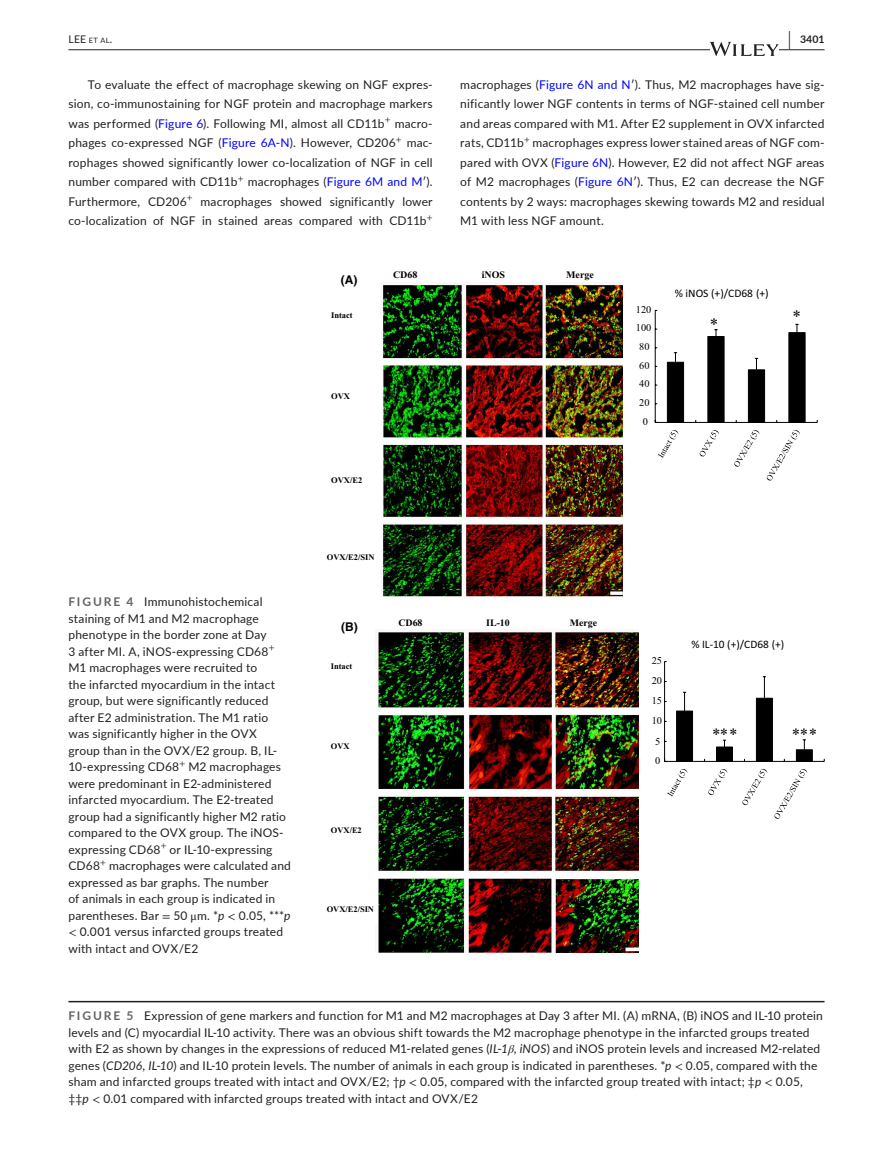
<style>
.page{position:relative;width:893px;height:1174px;background:#fff}
.page>*{position:absolute;margin:0;border:0;box-sizing:border-box;transform-origin:0 0}
.t1{font:17.1px "Times New Roman";color:#000}
.t2{font:16.8px "Times New Roman";color:#000}
.t3{font:12px/16.5px "Lato";letter-spacing:.015em;color:#231f20}
.t4{font:700 12px "Helvetica";color:#000}
.t5{font:11.55px "Calibri";color:#000}
.t6{font:11.4px "Calibri";color:#000}
.t7{font:10.5px "Lato";color:#231f20}
.t8{font:700 10.5px "Lato";color:#231f20}
.t9{font:10.35px "Times New Roman";color:#000}
.t10{font:700 10.05px "Times New Roman";color:#000}
.t11{font:700 9.9px "Times New Roman";color:#000}
.t12{font:700 8.55px "Times New Roman";color:#000}
.t13{font:700 8.4px "Times New Roman";color:#000}
.t14{font:8.4px "STIX";color:#231f20}
.s1{font-size:7.35px}
.s2{font-size:19.5px}
.s3{color:#00f}
.s4{font-weight:700;color:#636366}
.s5{font-family:"STIX"}
.s6{font-style:italic}
.s7{font-family:"STIX";font-style:italic}
</style>
<div class="page">
<hr style="left:68px;top:49px;width:756px;height:1px;background:#231f20">
<svg style="left:710px;top:42px;width:69px;height:14px"></svg>
<div style="left:667px;top:362px;width:17px;height:61px;background:#000"></div>
<div style="left:708px;top:336px;width:16px;height:87px;background:#000"></div>
<div style="left:748px;top:369px;width:17px;height:54px;background:#000"></div>
<div style="left:789px;top:332px;width:16px;height:91px;background:#000"></div>
<svg style="left:674px;top:352px;width:3px;height:10px"></svg>
<svg style="left:714px;top:329px;width:4px;height:7px"></svg>
<svg style="left:755px;top:358px;width:3px;height:12px"></svg>
<svg style="left:795px;top:324px;width:4px;height:9px"></svg>
<hr style="left:655px;top:310px;width:1px;height:112px;background:#000">
<hr style="left:655px;top:422px;width:162px;height:1px;background:#000">
<svg style="left:658px;top:430px;width:20px;height:28px"></svg>
<svg style="left:700px;top:430px;width:19px;height:26px"></svg>
<svg style="left:734px;top:430px;width:25px;height:37px"></svg>
<svg style="left:767px;top:430px;width:33px;height:50px"></svg>
<img style="left:380px;top:282px;width:242px;height:314px">
<div style="left:676px;top:711px;width:17px;height:50px;background:#000;border:1px solid #000"></div>
<div style="left:716px;top:746px;width:17px;height:15px;background:#000;border:1px solid #000"></div>
<div style="left:756px;top:698px;width:17px;height:63px;background:#000"></div>
<div style="left:796px;top:749px;width:17px;height:12px;background:#000;border:1px solid #000"></div>
<svg style="left:683px;top:692px;width:3px;height:19px"></svg>
<svg style="left:763px;top:676px;width:3px;height:22px"></svg>
<svg style="left:803px;top:739px;width:3px;height:10px"></svg>
<hr style="left:664px;top:661px;width:1px;height:100px;background:#000">
<hr style="left:665px;top:761px;width:159px;height:1px;background:#000">
<svg style="left:667px;top:769px;width:20px;height:28px"></svg>
<svg style="left:708px;top:769px;width:19px;height:26px"></svg>
<svg style="left:742px;top:769px;width:25px;height:36px"></svg>
<svg style="left:774px;top:769px;width:33px;height:50px"></svg>
<img style="left:377px;top:630px;width:262px;height:322px">
<hr style="left:68px;top:1001px;width:756px;height:1px;background:#231f20">
<p class="t7" style="left:68px;top:31px;width:45px">LEE <span class="s1">et al</span>.</p>
<p class="t8" style="left:789px;top:31px;width:37px"><span class="s2">|</span> 3401</p>
<p class="t3" style="left:68px;top:74px;width:366px;line-height:19.5px;text-align:justify;text-indent:20px">To evaluate the effect of macrophage skewing on NGF expres&shy;sion, co-immunostaining for NGF protein and macrophage markers was performed (<span class="s3">Figure 6</span>). Following MI, almost all CD11b</p>
<p class="t3" style="left:460px;top:74px;width:366px;line-height:19.5px;text-align:justify">macrophages (<span class="s3">Figure 6N and N</span>′). Thus, M2 macrophages have sig&shy;nificantly lower NGF contents in terms of NGF-stained cell number and areas compared with M1. After E2 supplement in OVX infarcted rats, CD11b</p>
<p class="t14" style="left:385px;top:114px;width:7px">+</p>
<p class="t3" style="left:68px;top:113px;width:366px;line-height:19.5px;text-indent:326px">macro&shy;phages co-expressed NGF (<span class="s3">Figure 6A-N</span>). However, CD206</p>
<p class="t14" style="left:396px;top:133px;width:7px">+</p>
<p class="t3" style="left:68px;top:132px;width:366px;line-height:19.5px;text-align:justify;text-indent:338px">mac&shy;rophages showed significantly lower co-localization of NGF in cell number compared with CD11b</p>
<p class="t14" style="left:524px;top:133px;width:7px">+</p>
<p class="t3" style="left:460px;top:132px;width:366px;line-height:19.5px;text-align:justify;text-indent:72px">macrophages express lower stained areas of NGF com&shy;pared with OVX (<span class="s3">Figure 6N</span>). However, E2 did not affect NGF areas of M2 macrophages (<span class="s3">Figure 6N</span>′). Thus, E2 can decrease the NGF contents by 2 ways: macrophages skewing towards M2 and residual M1 with less NGF amount.</p>
<p class="t14" style="left:238px;top:172px;width:7px">+</p>
<p class="t3" style="left:248px;top:173px;width:186px">macrophages (<span class="s3">Figure 6M and M</span>′).</p>
<p class="t3" style="left:68px;top:192px;width:120px">Furthermore, CD206</p>
<p class="t14" style="left:187px;top:192px;width:7px">+</p>
<p class="t3" style="left:68px;top:191px;width:366px;line-height:19.5px;text-indent:132px">macrophages showed significantly lower co-localization of NGF in stained areas compared with CD11b</p>
<p class="t14" style="left:427px;top:211px;width:7px">+</p>
<p class="t3" style="left:68px;top:593px;width:201px"><span class="s4">FIGURE 4</span> Immunohistochemical staining of M1 and M2 macrophage phenotype in the border zone at Day 3 after MI. A, iNOS-expressing CD68</p>
<p class="t14" style="left:269px;top:641px;width:7px">+</p>
<p class="t3" style="left:68px;top:659px;width:210px">M1 macrophages were recruited to the infarcted myocardium in the intact group, but were significantly reduced after E2 administration. The M1 ratio was significantly higher in the OVX group than in the OVX/E2 group. B, IL-10-expressing CD68</p>
<p class="t14" style="left:180px;top:757px;width:7px">+</p>
<p class="t3" style="left:68px;top:758px;width:219px;text-indent:120px">M2 macrophages were predominant in E2-administered infarcted myocardium. The E2-treated group had a significantly higher M2 ratio compared to the OVX group. The iNOS&shy;expressing CD68</p>
<p class="t14" style="left:161px;top:839px;width:7px">+</p>
<p class="t3" style="left:170px;top:840px;width:104px">or IL-10-expressing</p>
<p class="t3" style="left:68px;top:857px;width:33px">CD68</p>
<p class="t14" style="left:100px;top:856px;width:7px">+</p>
<p class="t3" style="left:68px;top:857px;width:224px;text-indent:41px">macrophages were calculated and expressed as bar graphs. The number<br>of animals in each group is indicated in parentheses. Bar <span class="s5">=</span> 50 <span class="s5">μ</span>m. *<span class="s6">p</span> <span class="s5">&lt;</span> 0.05, ***<span class="s6">p </span><span class="s5">&lt;</span> 0.001 versus infarcted groups treated with intact and OVX/E2</p>
<p class="t4" style="left:341px;top:272px;width:18px">(A)</p>
<p class="t12" style="left:331px;top:310px;width:23px">Intact</p>
<p class="t12" style="left:331px;top:391px;width:20px">OVX</p>
<p class="t10" style="left:393px;top:269px;width:26px">CD68</p>
<p class="t10" style="left:482px;top:269px;width:25px">iNOS</p>
<p class="t10" style="left:566px;top:269px;width:29px">Merge</p>
<p class="t12" style="left:331px;top:475px;width:33px">OVX/E2</p>
<p class="t12" style="left:327px;top:552px;width:49px">OVX/E2/SIN</p>
<p class="t4" style="left:341px;top:620px;width:18px">(B)</p>
<p class="t13" style="left:331px;top:661px;width:23px">Intact</p>
<p class="t11" style="left:398px;top:617px;width:26px">CD68</p>
<p class="t11" style="left:486px;top:617px;width:25px">IL-10</p>
<p class="t11" style="left:570px;top:617px;width:29px">Merge</p>
<p class="t13" style="left:331px;top:741px;width:20px">OVX</p>
<p class="t13" style="left:331px;top:825px;width:32px">OVX/E2</p>
<p class="t13" style="left:327px;top:904px;width:49px">OVX/E2/SIN</p>
<p class="t9" style="left:636px;top:302px;width:17px">120</p>
<p class="t9" style="left:636px;top:321px;width:17px">100</p>
<p class="t9" style="left:639px;top:340px;width:12px">80</p>
<p class="t9" style="left:639px;top:358px;width:12px">60</p>
<p class="t9" style="left:639px;top:377px;width:12px">40</p>
<p class="t9" style="left:639px;top:396px;width:12px">20</p>
<p class="t9" style="left:643px;top:414px;width:7px">0</p>
<p class="t5" style="left:675px;top:285px;width:95px">% iNOS (+)/CD68 (+)</p>
<h1 class="t1" style="left:710px;top:312px;width:10px">*</h1>
<h1 class="t1" style="left:792px;top:304px;width:10px">*</h1>
<p class="t9" style="left:652px;top:653px;width:12px">25</p>
<p class="t9" style="left:652px;top:673px;width:12px">20</p>
<p class="t9" style="left:652px;top:693px;width:12px">15</p>
<p class="t9" style="left:652px;top:713px;width:12px">10</p>
<p class="t9" style="left:655px;top:734px;width:7px">5</p>
<p class="t9" style="left:655px;top:753px;width:7px">0</p>
<p class="t6" style="left:691px;top:636px;width:94px">% IL-10 (+)/CD68 (+)</p>
<h2 class="t2" style="left:712px;top:723px;width:27px">***</h2>
<h2 class="t2" style="left:792px;top:723px;width:27px">***</h2>
<p class="t3" style="left:68px;top:1007px;width:756px"><span class="s4">FIGURE 5</span> Expression of gene markers and function for M1 and M2 macrophages at Day 3 after MI. (A) mRNA, (B) iNOS and IL-10 protein levels and (C) myocardial IL-10 activity. There was an obvious shift towards the M2 macrophage phenotype in the infarcted groups treated with E2 as shown by changes in the expressions of reduced M1-related genes (<span class="s6">IL</span>-<span class="s6">1</span><span class="s7">β</span>, <span class="s6">iNOS</span>) and iNOS protein levels and increased M2-related genes (<span class="s6">CD206</span>, <span class="s6">IL</span>-<span class="s6">10</span>) and IL-10 protein levels. The number of animals in each group is indicated in parentheses. *<span class="s6">p</span> <span class="s5">&lt;</span> 0.05, compared with the sham and infarcted groups treated with intact and OVX/E2; †<span class="s6">p</span> <span class="s5">&lt;</span> 0.05, compared with the infarcted group treated with intact; ‡<span class="s6">p</span> <span class="s5">&lt;</span> 0.05, ‡‡<span class="s6">p</span> <span class="s5">&lt;</span> 0.01 compared with infarcted groups treated with intact and OVX/E2</p>
</div>
